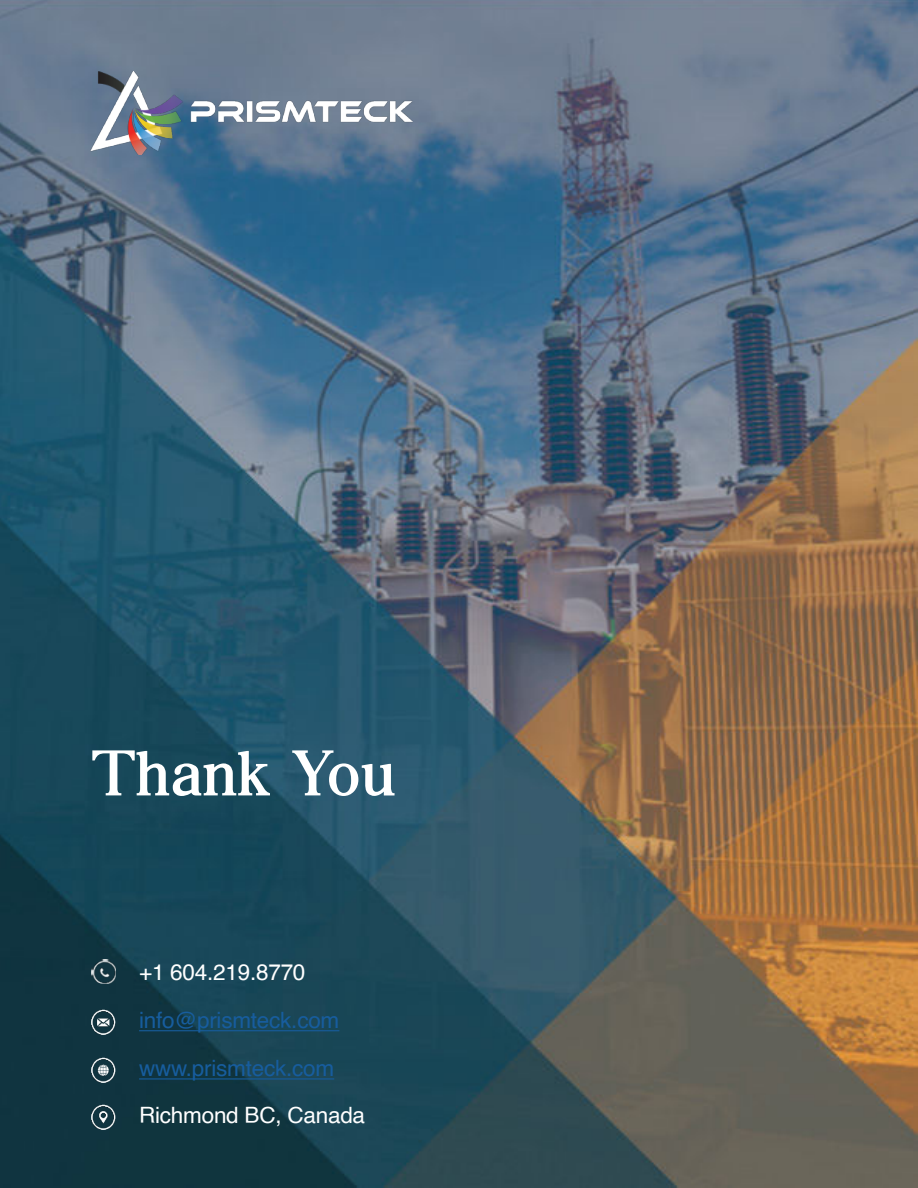
<style>
.page{position:relative;width:918px;height:1188px;background:#fff}
.page>*{position:absolute;margin:0;border:0;box-sizing:border-box;transform-origin:0 0}
.t1{font:700 72px "Agatho";color:#fff}
.t2{font:22.5px "Helvetica";letter-spacing:-.01em;color:#175d9e}
.t3{font:22.5px "Helvetica";letter-spacing:-.01em;color:#fff}
</style>
<div class="page">
<img style="left:0;top:0;width:918px;height:1188px">
<img style="left:91px;top:1105px;width:25px;height:25px">
<img style="left:91px;top:958px;width:25px;height:26px">
<img style="left:91px;top:1058px;width:25px;height:24px">
<img style="left:91px;top:1009px;width:25px;height:25px">
<hr style="left:139px;top:1078px;width:195px;height:2px;background:#175d9e">
<hr style="left:139px;top:1030px;width:200px;height:1px;background:#175d9e">
<img style="left:91px;top:71px;width:322px;height:84px">
<h1 class="t1" style="left:92px;top:745px;width:305px">Thank You</h1>
<p class="t3" style="left:139px;top:963px;width:168px">+1 604.219.8770</p>
<p class="t2" style="left:139px;top:1011px;width:202px">info@prismteck.com</p>
<p class="t2" style="left:139px;top:1060px;width:197px">www.prismteck.com</p>
<p class="t3" style="left:139px;top:1107px;width:228px">Richmond BC, Canada</p>
</div>
